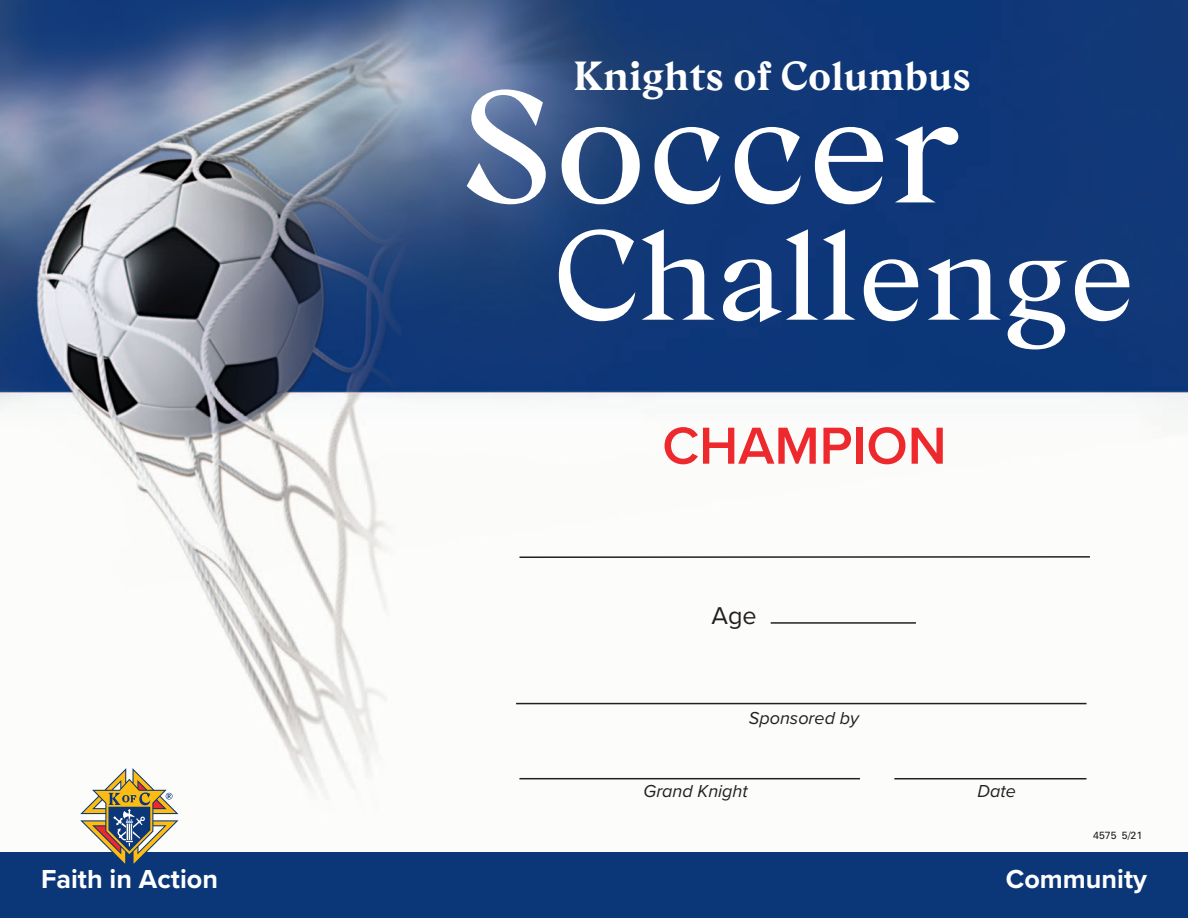
<style>
.page{position:relative;width:1188px;height:918px;background:#fff}
.page>*{position:absolute;margin:0;border:0;box-sizing:border-box;transform-origin:0 0}
.t1{font:158.25px "Mc Givney";color:#fff}
.t2{font:126.6px "Mc Givney";color:#fff}
.t3{font:600 54px "Proxima Nova";color:#ee292e}
.t4{font:700 40.5px "Mc Givney";color:#fff}
.t5{font:700 27px "Proxima Nova";color:#fff}
.t6{font:25.2px "Proxima Nova";color:#231f20}
.t7{font:italic 18px "Proxima Nova";color:#231f20}
.t8{font:10.5px "Univers";color:#231f20}
</style>
<div class="page">
<img style="left:0;top:0;width:1188px;height:800px">
<div style="left:0;top:852px;width:1188px;height:66px;background:#0b3678"></div>
<svg style="left:80px;top:768px;width:99px;height:96px"></svg>
<hr style="left:519px;top:556px;width:571px;height:2px;background:#231f20">
<hr style="left:516px;top:703px;width:571px;height:1px;background:#231f20">
<hr style="left:519px;top:778px;width:341px;height:1px;background:#231f20">
<hr style="left:894px;top:778px;width:193px;height:1px;background:#231f20">
<hr style="left:771px;top:622px;width:145px;height:2px;background:#231f20">
<p class="t4" style="left:573px;top:53px;width:400px">Knights of Columbus</p>
<p class="t1" style="left:460px;top:55px;width:502px">Soccer</p>
<p class="t2" style="left:552px;top:202px;width:584px">Challenge</p>
<p class="t3" style="left:662px;top:428px;width:286px">CHAMPION</p>
<p class="t6" style="left:712px;top:601px;width:47px">Age</p>
<p class="t7" style="left:749px;top:711px;width:111px">Sponsored by</p>
<p class="t7" style="left:644px;top:784px;width:106px">Grand Knight</p>
<p class="t7" style="left:977px;top:784px;width:40px">Date</p>
<p class="t8" style="left:1093px;top:831px;width:51px">4575 5/21</p>
<p class="t5" style="left:41px;top:870px;width:179px">Faith in Action</p>
<p class="t5" style="left:1006px;top:870px;width:143px">Community</p>
</div>
